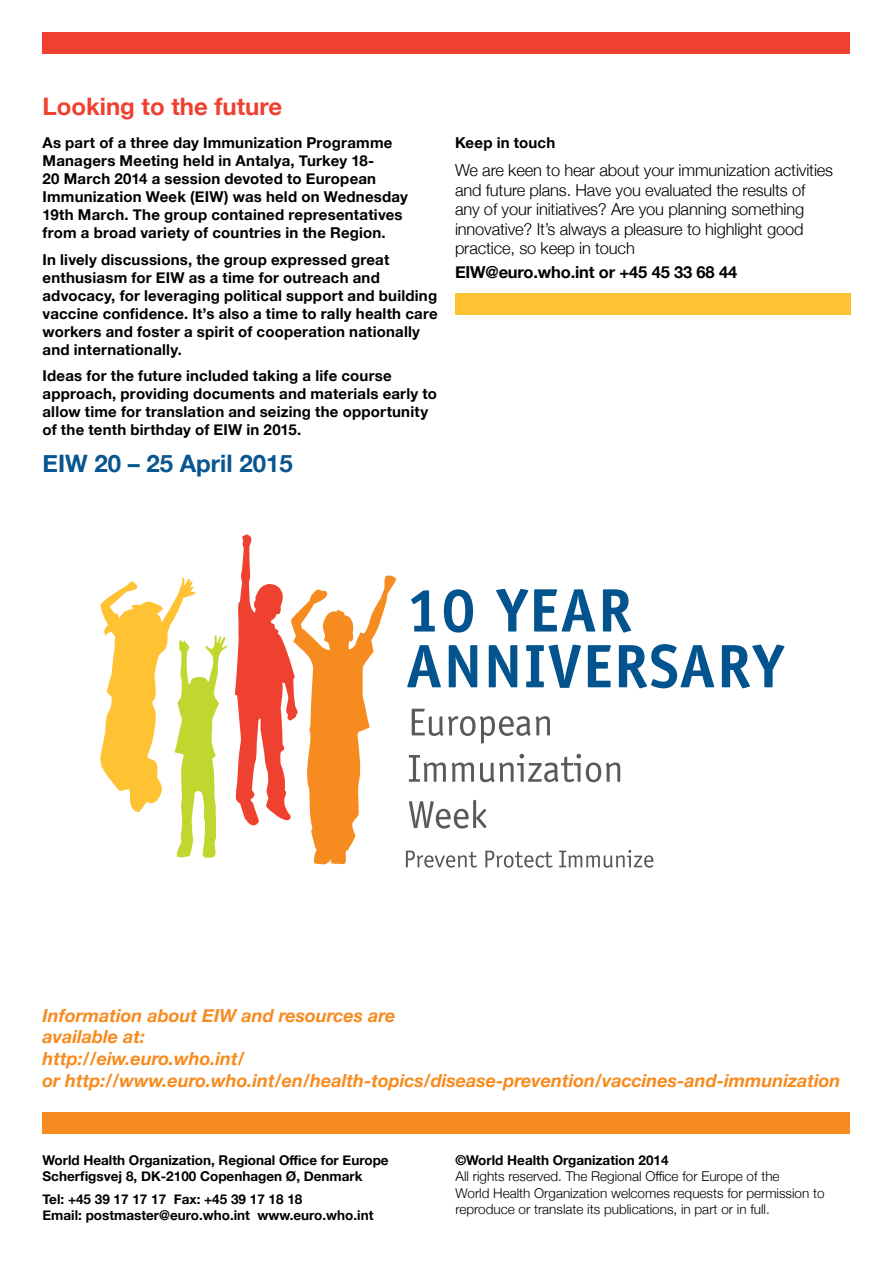
<style>
.page{position:relative;width:893px;height:1263px;background:#fff}
.page>*{position:absolute;margin:0;border:0;box-sizing:border-box;transform-origin:0 0}
.t1{font:700 61.5px/55.8px "Officina Sans";letter-spacing:.02em;color:#03548e}
.t2{font:700 24px "Helvetica Neue";color:#ef4030}
.t3{font:700 24px "Helvetica Neue";color:#09558f}
.t4{font:italic 700 18px/21.6px "Helvetica Neue";color:#f68b1f}
.t5{font:300 16.5px/19.5px "Helvetica Neue";letter-spacing:-.01em;color:#000}
.t6{font:700 16.5px "Helvetica Neue";letter-spacing:-.01em;color:#000}
.t7{font:700 15px/18px "Helvetica Neue";letter-spacing:.015em;color:#000}
.t8{font:700 13.5px/16.5px "Helvetica Neue";color:#000}
.t9{font:300 13.5px/16.5px "Helvetica Neue";color:#000}
</style>
<div class="page">
<div style="left:43px;top:32px;width:807px;height:21px;background:#ef4030"></div>
<div style="left:43px;top:1112px;width:807px;height:21px;background:#f68b1f"></div>
<div style="left:455px;top:293px;width:395px;height:22px;background:#fec232"></div>
<svg style="left:412px;top:709px;width:138px;height:35px"></svg>
<svg style="left:409px;top:755px;width:37px;height:27px"></svg>
<svg style="left:452px;top:762px;width:22px;height:20px"></svg>
<svg style="left:480px;top:754px;width:140px;height:28px"></svg>
<svg style="left:409px;top:800px;width:78px;height:28px"></svg>
<svg style="left:406px;top:851px;width:71px;height:17px"></svg>
<svg style="left:485px;top:851px;width:68px;height:17px"></svg>
<svg style="left:559px;top:850px;width:94px;height:18px"></svg>
<svg style="left:100px;top:534px;width:297px;height:331px"></svg>
<h2 class="t2" style="left:43px;top:87px;width:241px">Looking to the future</h2>
<p class="t7" style="left:43px;top:134px;width:367px">As part of a three day Immunization Programme Managers Meeting held in Antalya, Turkey 18-<br>20 March 2014 a session devoted to European Immunization Week (EIW) was held on Wednesday 19th March. The group contained representatives from a broad variety of countries in the Region.</p>
<p class="t7" style="left:43px;top:251px;width:397px">In lively discussions, the group expressed great enthusiasm for EIW as a time for outreach and advocacy, for leveraging political support and building vaccine confidence. It’s also a time to rally health care workers and foster a spirit of cooperation nationally and internationally.</p>
<p class="t7" style="left:43px;top:367px;width:396px">Ideas for the future included taking a life course approach, providing documents and materials early to allow time for translation and seizing the opportunity of the tenth birthday of EIW in 2015.</p>
<h2 class="t3" style="left:43px;top:445px;width:252px">EIW 20 – 25 April 2015</h2>
<p class="t7" style="left:455px;top:134px;width:102px">Keep in touch</p>
<p class="t5" style="left:455px;top:159px;width:380px">We are keen to hear about your immunization activities and future plans. Have you evaluated the results of any of your initiatives? Are you planning something innovative? It’s always a pleasure to highlight good practice, so keep in touch</p>
<p class="t6" style="left:455px;top:259px;width:284px">EIW@euro.who.int or +45 45 33 68 44</p>
<h1 class="t1" style="left:406px;top:582px;width:380px">10 YEAR<br>ANNIVERSARY</h1>
<p class="t4" style="left:43px;top:1005px;width:800px">Information about EIW and resources are<br>available at:<br>http://eiw.euro.who.int/<br>or http://www.euro.who.int/en/health-topics/disease-prevention/vaccines-and-immunization</p>
<p class="t8" style="left:43px;top:1152px;width:348px">World Health Organization, Regional Office for Europe<br>Scherfigsvej 8, DK-2100 Copenhagen Ø, Denmark</p>
<p class="t8" style="left:43px;top:1191px;width:332px">Tel: +45 39 17 17 17 Fax: +45 39 17 18 18<br>Email: postmaster@euro.who.int www.euro.who.int</p>
<p class="t8" style="left:455px;top:1152px;width:215px">©World Health Organization 2014</p>
<p class="t9" style="left:455px;top:1167px;width:371px">All rights reserved. The Regional Office for Europe of the<br>World Health Organization welcomes requests for permission to reproduce or translate its publications, in part or in full.</p>
</div>
